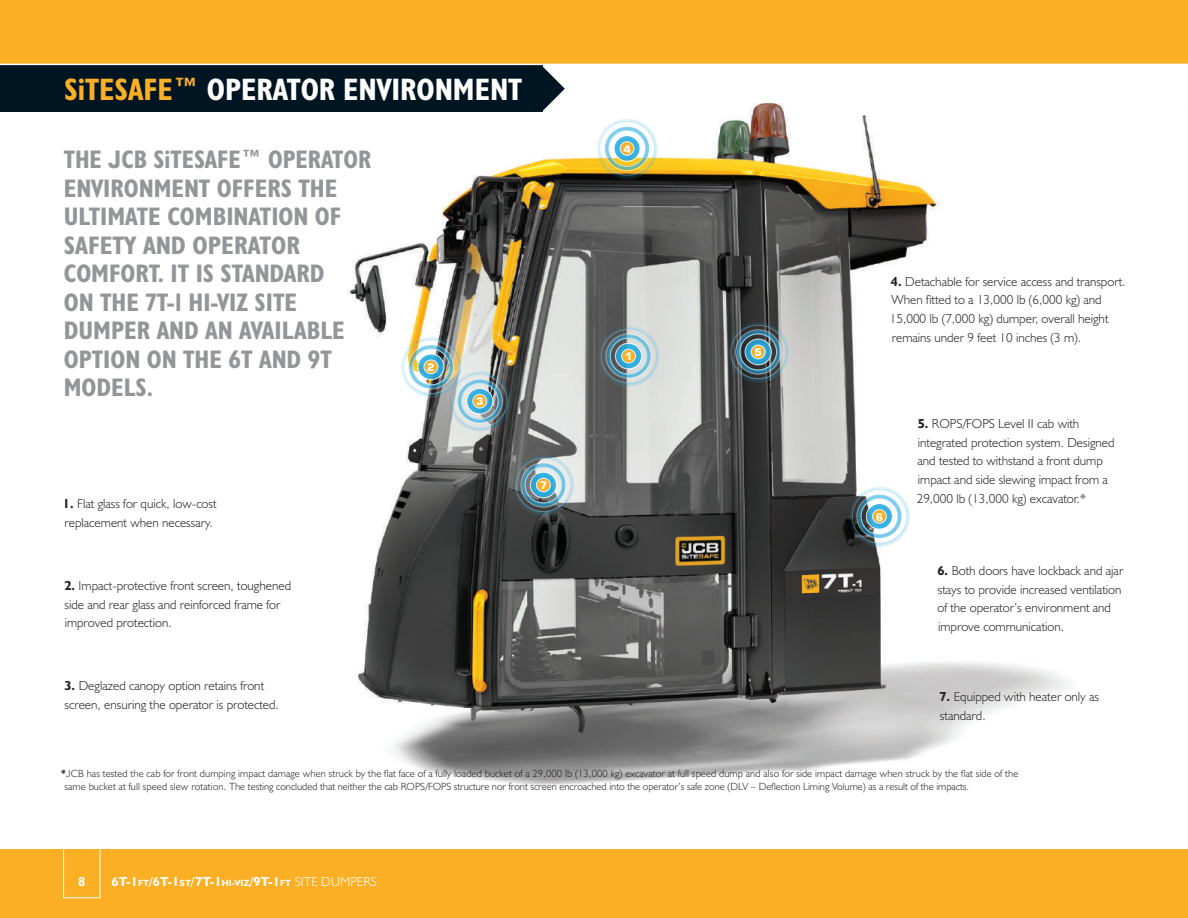
<style>
.page{position:relative;width:1188px;height:918px;background:#fff}
.page>*{position:absolute;margin:0;border:0;box-sizing:border-box;transform-origin:0 0}
.t1{font:31.2px "JCB Bold Condensed";color:#fff}
.t2{font:25.5px/28.5px "JCB Bold Condensed";color:#939598}
.t3{font:13.2px/18.8px "JCB Light";color:#231f20}
.t4{font:700 13.2px "JCB Euro";letter-spacing:.01em;color:#fff}
.t5{font:13.2px "JCB Bold";color:#fff}
.t6{font:10.5px/13.5px "JCB Light";letter-spacing:.01em;color:#231f20}
.t7{font:700 10.5px "Square 721 BT";color:#fff}
.s1{color:#fbaf25}
.s2{font-family:"JCB Bold"}
.s3{font-size:9px}
.s4{font-family:"JCB Light";font-weight:400}
</style>
<div class="page">
<img style="left:347px;top:103px;width:721px;height:683px">
<svg style="left:542px;top:66px;width:23px;height:45px"></svg>
<div style="left:0;top:55px;width:542px;height:57px;background:#001522"></div>
<svg style="left:847px;top:485px;width:65px;height:63px"></svg>
<svg style="left:511px;top:453px;width:65px;height:64px;background:#82969a"></svg>
<svg style="left:726px;top:320px;width:64px;height:64px;background:#64787d"></svg>
<svg style="left:596px;top:325px;width:65px;height:63px;background:#90a4a8"></svg>
<svg style="left:595px;top:117px;width:64px;height:63px"></svg>
<img style="left:399px;top:335px;width:113px;height:98px">
<div style="left:0;top:849px;width:1188px;height:69px;background:#fbaf25"></div>
<div style="left:63px;top:839px;width:37px;height:59px;border:1px solid #fff"></div>
<div style="left:0;top:0;width:1188px;height:64px;background:#fbaf25"></div>
<hr style="left:0;top:64px;width:1188px;height:1px;background:#fff">
<h1 class="t1" style="left:64px;top:70px;width:460px"><span class="s1">SiTESAFE™</span> OPERATOR ENVIRONMENT</h1>
<h2 class="t2" style="left:64px;top:145px;width:309px">THE JCB SiTESAFE™ OPERATOR<br>ENVIRONMENT OFFERS THE<br>ULTIMATE COMBINATION OF<br>SAFETY AND OPERATOR<br>COMFORT. IT IS STANDARD<br>ON THE 7T-1 HI-VIZ SITE<br>DUMPER AND AN AVAILABLE<br>OPTION ON THE 6T AND 9T<br>MODELS.</h2>
<p class="t7" style="left:427px;top:361px;width:9px">2</p>
<p class="t7" style="left:476px;top:395px;width:9px">3</p>
<p class="t3" style="left:63px;top:494px;width:155px"><span class="s2">1.</span> Flat glass for quick, low-cost replacement when necessary.</p>
<p class="t3" style="left:64px;top:576px;width:228px"><span class="s2">2.</span> Impact-protective front screen, toughened side and rear glass and reinforced frame for improved protection.</p>
<p class="t3" style="left:64px;top:676px;width:216px"><span class="s2">3.</span> Deglazed canopy option retains front screen, ensuring the operator is protected.</p>
<p class="t7" style="left:540px;top:479px;width:9px">7</p>
<p class="t7" style="left:623px;top:143px;width:9px">4</p>
<p class="t7" style="left:625px;top:350px;width:9px">1</p>
<p class="t7" style="left:755px;top:346px;width:9px">5</p>
<p class="t3" style="left:890px;top:272px;width:237px"><span class="s2">4.</span> Detachable for service access and transport.<br>When fitted to a 13,000 lb (6,000 kg) and 15,000 lb (7,000 kg) dumper, overall height remains under 9 feet 10 inches (3 m).</p>
<p class="t7" style="left:876px;top:510px;width:9px">6</p>
<p class="t3" style="left:917px;top:414px;width:199px"><span class="s2">5.</span> ROPS/FOPS Level II cab with integrated protection system. Designed and tested to withstand a front dump impact and side slewing impact from a 29,000 lb (13,000 kg) excavator.*</p>
<p class="t3" style="left:937px;top:561px;width:187px"><span class="s2">6.</span> Both doors have lockback and ajar stays to provide increased ventilation of the operator’s environment and improve communication.</p>
<p class="t3" style="left:939px;top:687px;width:161px"><span class="s2">7.</span> Equipped with heater only as standard.</p>
<p class="t6" style="left:64px;top:766px;width:955px;text-indent:-4px"><span class="s2">*</span>JCB has tested the cab for front dumping impact damage when struck by the flat face of a fully loaded bucket of a 29,000 lb (13,000 kg) excavator at full speed dump and also for side impact damage when struck by the flat side of the same bucket at full speed slew rotation. The testing concluded that neither the cab ROPS/FOPS structure nor front screen encroached into the operator’s safe zone (DLV – Deflection Liming Volume) as a result of the impacts.</p>
<p class="t5" style="left:78px;top:873px;width:9px">8</p>
<p class="t4" style="left:112px;top:873px;width:267px">6T-1<span class="s3">FT</span>/6T-1<span class="s3">ST</span>/7T-1<span class="s3">HI-VIZ</span>/9T-1<span class="s3">FT</span> <span class="s4">SITE DUMPERS</span></p>
</div>
